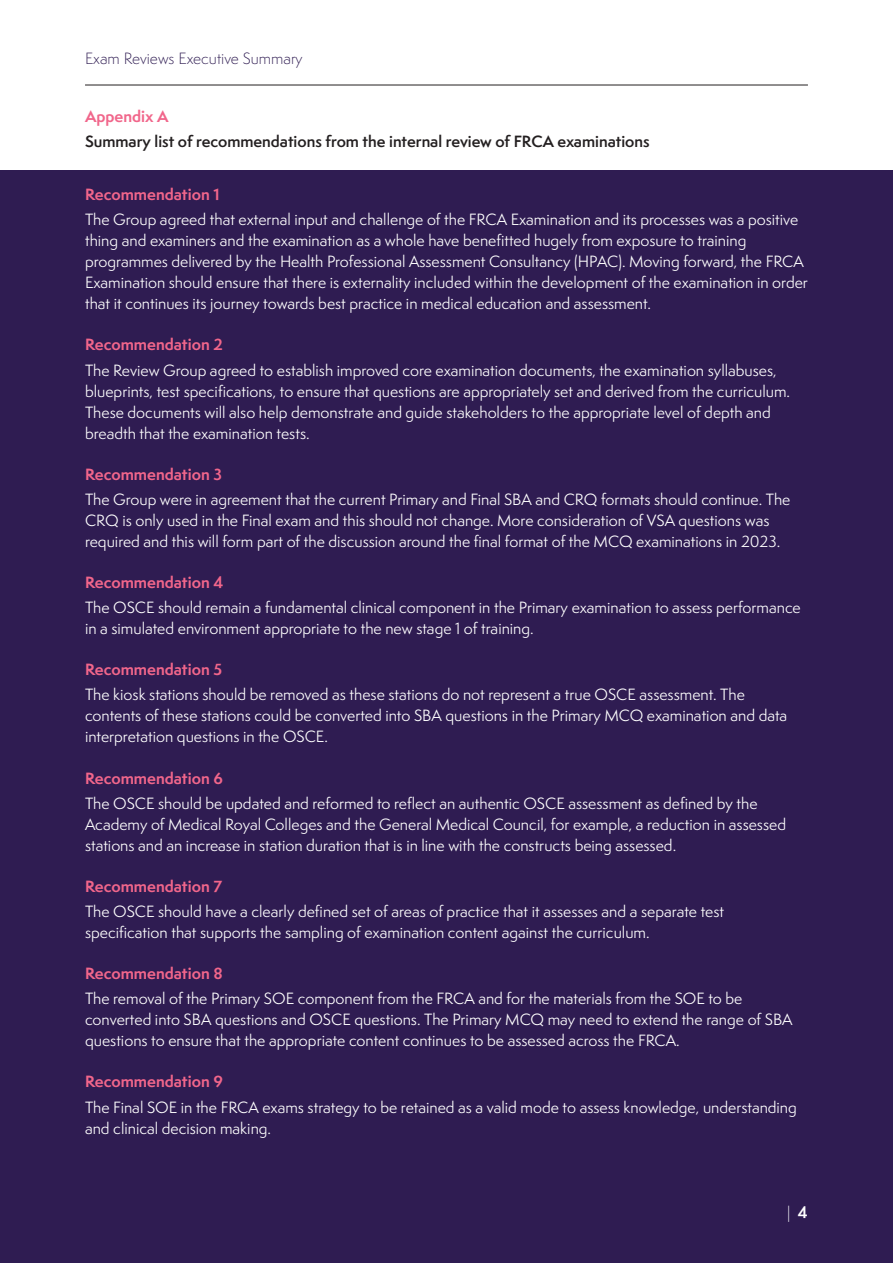
<style>
.page{position:relative;width:893px;height:1263px;background:#fff}
.page>*{position:absolute;margin:0;border:0;box-sizing:border-box;transform-origin:0 0}
.t1{font:15px/21px "Semplicita Pro";color:#fff}
.t2{font:700 15px "Semplicita Pro";color:#f1668b}
.t3{font:600 15px "Semplicita Pro";color:#231f20}
.t4{font:300 15px "Semplicita Pro";color:#2f1c52}
.t5{font:300 15px "Semplicita Pro";color:#fff}
.s1{font-weight:700}
</style>
<div class="page">
<hr style="left:85px;top:85px;width:723px;height:1px;background:#231f20">
<div style="left:0;top:171px;width:893px;height:1092px;background:#2f1c52"></div>
<p class="t4" style="left:85px;top:48px;width:219px">Exam Reviews Executive Summary</p>
<p class="t2" style="left:85px;top:105px;width:85px">Appendix A</p>
<p class="t3" style="left:85px;top:131px;width:566px">Summary list of recommendations from the internal review of FRCA examinations</p>
<p class="t2" style="left:85px;top:183px;width:136px">Recommendation 1</p>
<p class="t1" style="left:85px;top:209px;width:724px">The Group agreed that external input and challenge of the FRCA Examination and its processes was a positive thing and examiners and the examination as a whole have benefitted hugely from exposure to training programmes delivered by the Health Professional Assessment Consultancy (HPAC). Moving forward, the FRCA Examination should ensure that there is externality included within the development of the examination in order that it continues its journey towards best practice in medical education and assessment.</p>
<p class="t2" style="left:85px;top:334px;width:139px">Recommendation 2</p>
<p class="t1" style="left:85px;top:359px;width:707px">The Review Group agreed to establish improved core examination documents, the examination syllabuses, blueprints, test specifications, to ensure that questions are appropriately set and derived from the curriculum.<br>These documents will also help demonstrate and guide stakeholders to the appropriate level of depth and breadth that the examination tests.</p>
<p class="t2" style="left:85px;top:463px;width:138px">Recommendation 3</p>
<p class="t1" style="left:85px;top:489px;width:707px">The Group were in agreement that the current Primary and Final SBA and CRQ formats should continue. The<br>CRQ is only used in the Final exam and this should not change. More consideration of VSA questions was required and this will form part of the discussion around the final format of the MCQ examinations in 2023.</p>
<p class="t2" style="left:85px;top:571px;width:140px">Recommendation 4</p>
<p class="t1" style="left:85px;top:597px;width:717px">The OSCE should remain a fundamental clinical component in the Primary examination to assess performance in a simulated environment appropriate to the new stage 1 of training.</p>
<p class="t2" style="left:85px;top:658px;width:139px">Recommendation 5</p>
<p class="t1" style="left:85px;top:684px;width:704px">The kiosk stations should be removed as these stations do not represent a true OSCE assessment. The contents of these stations could be converted into SBA questions in the Primary MCQ examination and data interpretation questions in the OSCE.</p>
<p class="t2" style="left:85px;top:767px;width:139px">Recommendation 6</p>
<p class="t1" style="left:85px;top:792px;width:702px">The OSCE should be updated and reformed to reflect an authentic OSCE assessment as defined by the<br>Academy of Medical Royal Colleges and the General Medical Council, for example, a reduction in assessed stations and an increase in station duration that is in line with the constructs being assessed.</p>
<p class="t2" style="left:85px;top:875px;width:139px">Recommendation 7</p>
<p class="t1" style="left:85px;top:901px;width:641px">The OSCE should have a clearly defined set of areas of practice that it assesses and a separate test specification that supports the sampling of examination content against the curriculum.</p>
<p class="t2" style="left:85px;top:962px;width:139px">Recommendation 8</p>
<p class="t1" style="left:85px;top:988px;width:709px">The removal of the Primary SOE component from the FRCA and for the materials from the SOE to be converted into SBA questions and OSCE questions. The Primary MCQ may need to extend the range of SBA questions to ensure that the appropriate content continues to be assessed across the FRCA.</p>
<p class="t2" style="left:85px;top:1070px;width:139px">Recommendation 9</p>
<p class="t1" style="left:85px;top:1096px;width:713px">The Final SOE in the FRCA exams strategy to be retained as a valid mode to assess knowledge, understanding and clinical decision making.</p>
<p class="t5" style="left:787px;top:1202px;width:22px">| <span class="s1">4</span></p>
</div>
